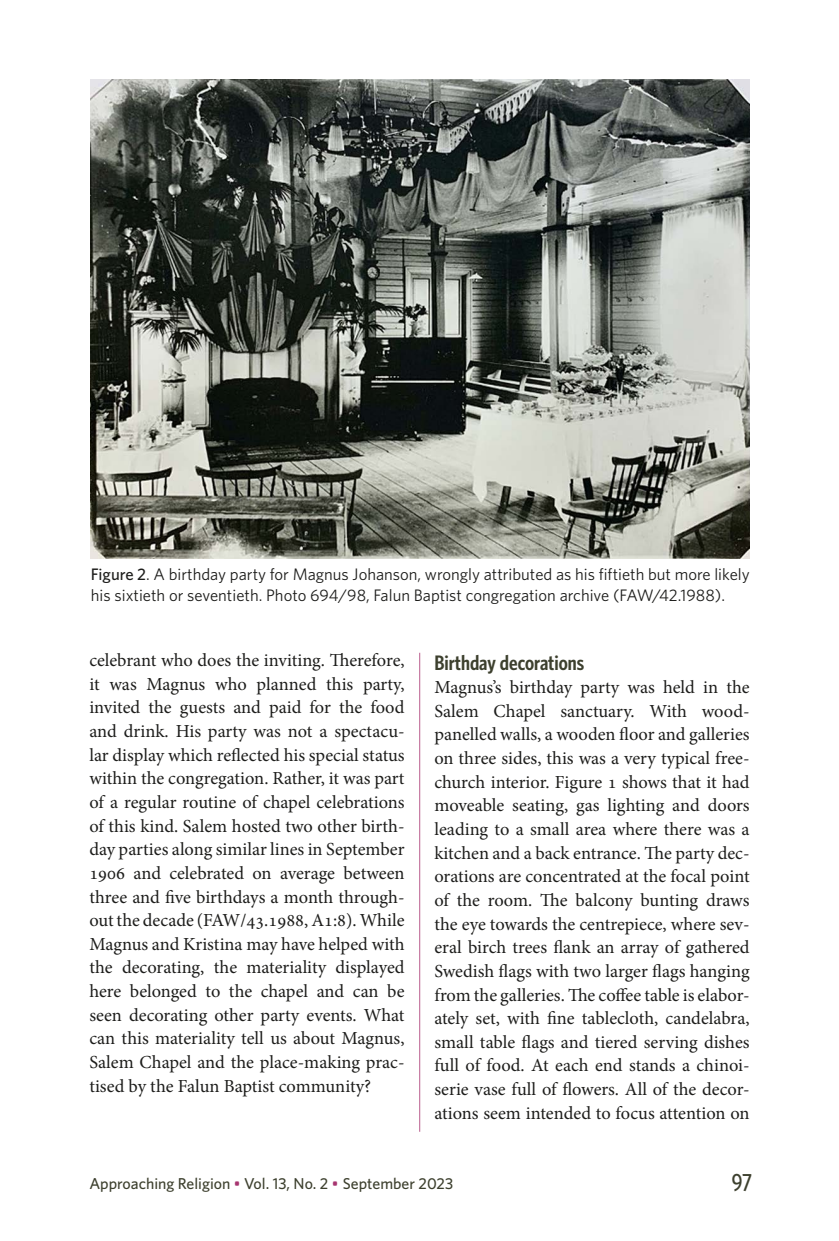
<style>
.page{position:relative;width:839px;height:1241px;background:#fff}
.page>*{position:absolute;margin:0;border:0;box-sizing:border-box;transform-origin:0 0}
.t1{font:500 24.5px "Whitney Condensed";color:#3d402e}
.Artikkelin_väliotsik{font:600 21px "Whitney Condensed";color:#3d402e}
.Leipis_1__kpl{font:18.38px/23.6px "Minion Pro";color:#1d1d1b;text-align:justify}
.Leipis{font:18.38px/23.6px "Minion Pro";letter-spacing:-.005em;color:#1d1d1b;text-align:justify}
.Kuvateksti{font:16.62px/20.1px "Whitney";color:#1d1d1b}
.t2{font:500 15.75px "Whitney";color:#3d402e}
.s1{font-weight:500}
.s2{color:#a73570}
</style>
<div class="page">
<img style="left:91px;top:79px;width:658px;height:479px">
<hr style="left:419px;top:652px;width:1px;height:479px;background:#b95d8d">
<p class="Kuvateksti" style="left:91px;top:564px;width:660px"><span class="s1">Figure 2</span>. A birthday party for Magnus Johanson, wrongly attributed as his fiftieth but more likely his sixtieth or seventieth. Photo 694/98, Falun Baptist congregation archive (FAW/42.1988).</p>
<p class="Leipis" style="left:89px;top:648px;width:317px">celebrant who does the inviting. Therefore, it was Magnus who planned this party, invited the guests and paid for the food and drink. His party was not a spectacu&shy;lar display which reflected his special status within the congregation. Rather, it was part of a regular routine of chapel celebrations of this kind. Salem hosted two other birth&shy;day parties along similar lines in September 1906 and celebrated on average between three and five birthdays a month through&shy;out the decade (FAW/43.1988, A1:8). While Magnus and Kristina may have helped with the decorating, the materiality displayed here belonged to the chapel and can be seen decorating other party events. What can this materiality tell us about Magnus, Salem Chapel and the place-making prac&shy;tised by the Falun Baptist community?</p>
<h3 class="Artikkelin_väliotsik" style="left:434px;top:649px;width:151px">Birthday decorations</h3>
<p class="Leipis_1__kpl" style="left:434px;top:675px;width:317px">Magnus’s birthday party was held in the Salem Chapel sanctuary. With wood&shy;panelled walls, a wooden floor and galleries on three sides, this was a very typical free&shy;church interior. Figure 1 shows that it had moveable seating, gas lighting and doors leading to a small area where there was a kitchen and a back entrance. The party dec&shy;orations are concentrated at the focal point of the room. The balcony bunting draws the eye towards the centrepiece, where sev&shy;eral birch trees flank an array of gathered Swedish flags with two larger flags hanging from the galleries. The coffee table is elabor&shy;ately set, with fine tablecloth, candelabra, small table flags and tiered serving dishes full of food. At each end stands a chinoi&shy;serie vase full of flowers. All of the decor&shy;ations seem intended to focus attention on</p>
<p class="t2" style="left:89px;top:1172px;width:365px">Approaching Religion <span class="s2">•</span> Vol. 13, No. 2 <span class="s2">•</span> September 2023</p>
<h1 class="t1" style="left:731px;top:1167px;width:21px">97</h1>
</div>
